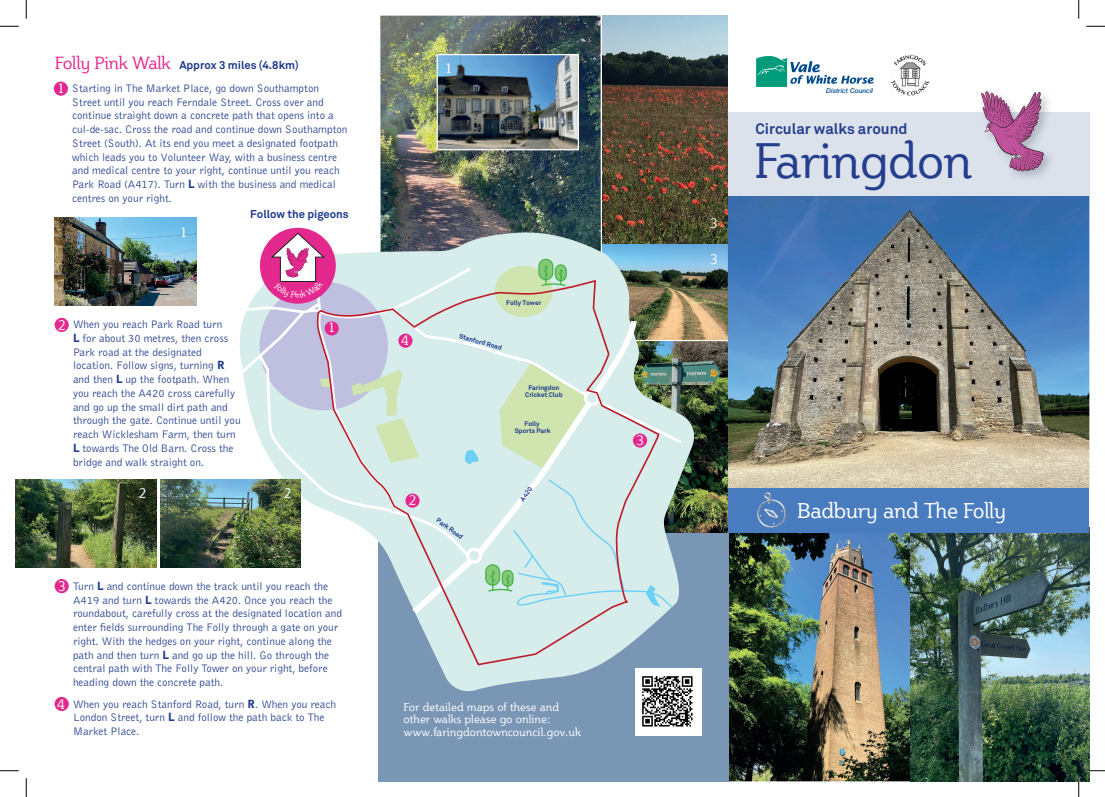
<style>
.page{position:relative;width:1105px;height:797px;background:#fff}
.page>*{position:absolute;margin:0;border:0;box-sizing:border-box;transform-origin:0 0}
.t1{font:49.5px "Plume";letter-spacing:-.02em;color:#253f8e}
.t2{font:21.25px "Plume";letter-spacing:-.02em;color:#fff}
.t3{font:700 15px "Akkurat";color:#253f8e}
.t4{font:13.75px "Plume";color:#fff}
.t5{font:11.25px/13.8px "Bell Gothic BT";color:#253f8e}
.t6{font:11.25px/12.5px "Plume";color:#fff}
.t7{font:700 11.25px "Akkurat";color:#1b388c}
.t8{font:italic 500 6.62px "Helvetica Neue";color:#004a8d}
.t9{font:700 6.5px/7.1px "Akkurat";color:#1b388c;text-align:center}
.s1{font-family:"Plume";font-weight:400;font-size:17.5px;color:#e4298e}
.s2{font-weight:900;color:#214293}
.s3{font-weight:900}
</style>
<div class="page">
<img style="left:380px;top:16px;width:221px;height:215px">
<img style="left:694px;top:245px;width:34px;height:94px">
<img style="left:603px;top:16px;width:125px;height:227px">
<img style="left:694px;top:341px;width:34px;height:192px">
<img style="left:728px;top:196px;width:361px;height:292px">
<img style="left:728px;top:532px;width:361px;height:249px">
<div style="left:378px;top:533px;width:350px;height:248px;background:#7a96b5"></div>
<img style="left:891px;top:55px;width:39px;height:41px">
<svg style="left:756px;top:56px;width:118px;height:31px"></svg>
<div style="left:728px;top:488px;width:361px;height:44px;background:#497bbf"></div>
<div style="left:728px;top:113px;width:361px;height:83px;background:#dce2ec"></div>
<div style="left:54px;top:82px;width:14px;height:14px;background:#e4298e;border-radius:50%"></div>
<div style="left:55px;top:318px;width:14px;height:14px;background:#e4298e;border-radius:50%"></div>
<div style="left:55px;top:579px;width:14px;height:14px;background:#e4298e;border-radius:50%"></div>
<div style="left:55px;top:697px;width:14px;height:14px;background:#e4298e;border-radius:50%"></div>
<svg style="left:238px;top:231px;width:456px;height:461px"></svg>
<img style="left:238px;top:266px;width:447px;height:292px">
<svg style="left:315px;top:281px;width:347px;height:385px"></svg>
<svg style="left:538px;top:258px;width:29px;height:29px"></svg>
<svg style="left:484px;top:479px;width:189px;height:128px;background:#cfe7e5"></svg>
<img style="left:55px;top:217px;width:141px;height:88px">
<img style="left:160px;top:479px;width:141px;height:88px">
<img style="left:16px;top:479px;width:141px;height:88px">
<img style="left:978px;top:95px;width:77px;height:83px">
<svg style="left:981px;top:91px;width:63px;height:80px"></svg>
<img style="left:757px;top:493px;width:29px;height:35px">
<img style="left:764px;top:509px;width:15px;height:9px">
<svg style="left:770px;top:523px;width:9px;height:5px"></svg>
<div style="left:635px;top:667px;width:66px;height:68px;background:#fff"></div>
<img style="left:642px;top:676px;width:51px;height:51px">
<div style="left:633px;top:433px;width:14px;height:14px;background:#e4298e;border-radius:50%"></div>
<div style="left:260px;top:228px;width:76px;height:76px;background:#e4298e;border-radius:50%"></div>
<img style="left:439px;top:56px;width:138px;height:92px">
<div style="left:437px;top:54px;width:142px;height:96px;border:1px solid #fff"></div>
<svg style="left:0;top:25px;width:19px;height:2px"></svg>
<svg style="left:1086px;top:25px;width:19px;height:2px"></svg>
<svg style="left:0;top:770px;width:19px;height:1px"></svg>
<svg style="left:1086px;top:770px;width:19px;height:1px"></svg>
<svg style="left:25px;top:0;width:2px;height:19px"></svg>
<svg style="left:25px;top:778px;width:2px;height:19px"></svg>
<svg style="left:1078px;top:0;width:1px;height:19px"></svg>
<svg style="left:1078px;top:778px;width:1px;height:19px"></svg>
<svg style="left:241px;top:233px;width:178px;height:316px"></svg>
<p class="t7" style="left:55px;top:58px;width:245px"><span class="s1">Folly Pink Walk</span> Approx 3 miles (4.8km)</p>
<p class="t4" style="left:57px;top:80px;width:9px">1</p>
<p class="t5" style="left:72px;top:81px;width:277px">Starting in The Market Place, go down Southampton Street until you reach Ferndale Street. Cross over and continue straight down a concrete path that opens into a cul-de-sac. Cross the road and continue down Southampton Street (South). At its end you meet a designated footpath which leads you to Volunteer Way, with a business centre and medical centre to your right, continue until you reach Park Road (A417). Turn <span class="s2">L</span> with the business and medical centres on your right.</p>
<p class="t4" style="left:180px;top:224px;width:9px">1</p>
<p class="t7" style="left:250px;top:207px;width:100px">Follow the pigeons</p>
<p class="t4" style="left:58px;top:316px;width:9px">2</p>
<p class="t5" style="left:73px;top:317px;width:169px">When you reach Park Road turn<br><span class="s2">L</span> for about 30 metres, then cross<br>Park road at the designated location. Follow signs, turning <span class="s3">R </span>and then <span class="s3">L</span> up the footpath. When you reach the A420 cross carefully and go up the small dirt path and through the gate. Continue until you reach Wicklesham Farm, then turn<br><span class="s2">L</span> towards The Old Barn. Cross the bridge and walk straight on.</p>
<p class="t4" style="left:139px;top:485px;width:9px">2</p>
<p class="t4" style="left:284px;top:485px;width:9px">2</p>
<p class="t4" style="left:328px;top:319px;width:9px">1</p>
<p class="t4" style="left:58px;top:577px;width:9px">3</p>
<p class="t4" style="left:57px;top:695px;width:9px">4</p>
<p class="t5" style="left:73px;top:579px;width:271px">Turn <span class="s2">L</span> and continue down the track until you reach the A419 and turn <span class="s3">L</span> towards the A420. Once you reach the roundabout, carefully cross at the designated location and enter fields surrounding The Folly through a gate on your right. With the hedges on your right, continue along the path and then turn <span class="s3">L</span> and go up the hill. Go through the central path with The Folly Tower on your right, before heading down the concrete path.</p>
<p class="t5" style="left:73px;top:696px;width:265px">When you reach Stanford Road, turn <span class="s3">R</span>. When you reach<br>London Street, turn <span class="s3">L</span> and follow the path back to The<br>Market Place.</p>
<p class="t4" style="left:445px;top:60px;width:9px">1</p>
<p class="t4" style="left:401px;top:332px;width:9px">4</p>
<p class="t9" style="left:506px;top:299px;width:37px">Folly Tower</p>
<p class="t9" style="left:460px;top:333px;width:46px;rotate:15deg">Stanford Road</p>
<p class="t9" style="left:525px;top:384px;width:39px">Faringdon<br>Cricket Club</p>
<p class="t9" style="left:515px;top:420px;width:37px">Folly<br>Sports Park</p>
<p class="t4" style="left:409px;top:492px;width:9px">2</p>
<p class="t9" style="left:439px;top:516px;width:33px;rotate:36deg">Park Road</p>
<p class="t9" style="left:519px;top:498px;width:17px;rotate:-52deg">A420</p>
<p class="t6" style="left:404px;top:700px;width:179px">For detailed maps of these and other walks please go online: www.faringdontowncouncil.gov.uk</p>
<p class="t4" style="left:636px;top:432px;width:9px">3</p>
<p class="t4" style="left:710px;top:215px;width:9px">3</p>
<p class="t4" style="left:710px;top:250px;width:9px">3</p>
<p class="t8" style="left:826px;top:85px;width:48px">District Council</p>
<h3 class="t3" style="left:755px;top:119px;width:154px">Circular walks around</h3>
<h1 class="t1" style="left:754px;top:130px;width:220px">Faringdon</h1>
<h2 class="t2" style="left:797px;top:498px;width:211px">Badbury and The Folly</h2>
</div>
